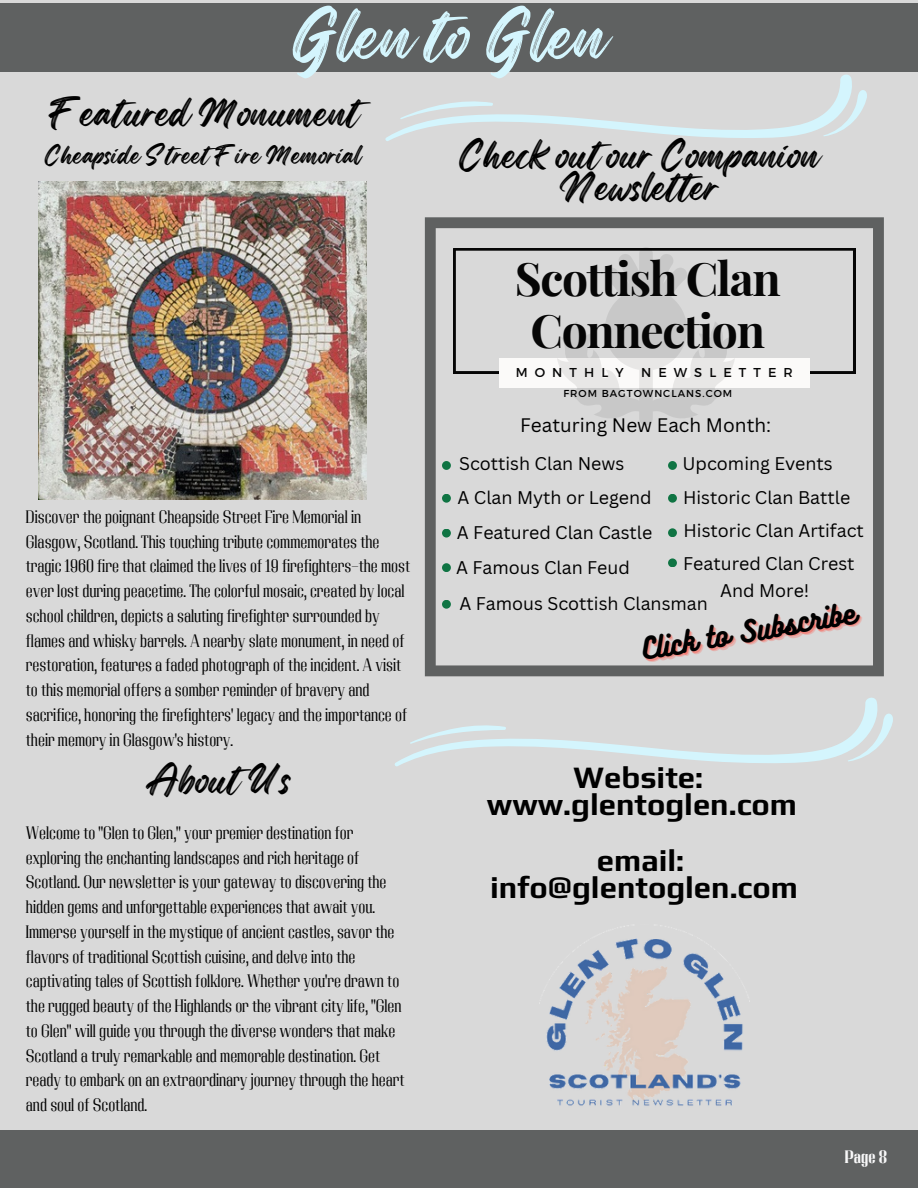
<style>
.page{position:relative;width:918px;height:1188px;background:#d9d9d9}
.page>*{position:absolute;margin:0;border:0;box-sizing:border-box;transform-origin:0 0}
.t1{font:62.85px "Regular Brush";color:#d4f5fd}
.t2{font:700 46.2px/52.5px "Playfair Display";letter-spacing:-.03em;color:#060606;text-align:center}
.t3{font:35.55px/31.5px "Regular Brush";color:#000;text-align:center}
.t4{font:700 31.05px "Play";color:#000}
.t5{font:26.85px "Bukhari Script";color:#000}
.t6{font:23.4px "Regular Brush";color:#000}
.t7{font:19.05px "Canva Sans";color:#000}
.t8{font:18px/24.8px "Adirek Serif 400";color:#000}
.t9{font:18px "Adirek Serif 700";color:#f8f8f9}
.t10{font:17.85px "Canva Sans";color:#000}
.t11{font:12.9px "Montserrat";letter-spacing:.55em;color:#060606}
.t12{font:10.05px "Montserrat";letter-spacing:.1em;color:#000}
</style>
<div class="page">
<div style="left:1px;top:1130px;width:917px;height:58px;background:#5f6161"></div>
<div style="left:0;top:3px;width:918px;height:69px;background:#5f6161"></div>
<svg style="left:385px;top:74px;width:482px;height:67px"></svg>
<svg style="left:395px;top:697px;width:498px;height:70px"></svg>
<img style="left:39px;top:182px;width:327px;height:318px">
<svg style="left:425px;top:217px;width:459px;height:459px"></svg>
<img style="left:539px;top:925px;width:204px;height:181px">
<svg style="left:715px;top:630px;width:21px;height:19px"></svg>
<svg style="left:784px;top:618px;width:21px;height:19px"></svg>
<svg style="left:843px;top:608px;width:19px;height:19px"></svg>
<p class="t1" style="left:290px;top:-15px;width:319px">Glen to Glen</p>
<p class="t3" style="left:48px;top:96px;width:313px">Featured Monument</p>
<p class="t6" style="left:44px;top:137px;width:319px">Cheapside Street Fire Memorial</p>
<p class="t8" style="left:26px;top:504px;width:386px">Discover the poignant Cheapside Street Fire Memorial in Glasgow, Scotland. This touching tribute commemorates the tragic 1960 fire that claimed the lives of 19 firefighters—the most ever lost during peacetime. The colorful mosaic, created by local school children, depicts a saluting firefighter surrounded by flames and whisky barrels. A nearby slate monument, in need of restoration, features a faded photograph of the incident. A visit to this memorial offers a somber reminder of bravery and sacrifice, honoring the firefighters' legacy and the importance of their memory in Glasgow's history.</p>
<p class="t3" style="left:145px;top:763px;width:148px">About Us</p>
<p class="t8" style="left:26px;top:820px;width:380px">Welcome to "Glen to Glen," your premier destination for exploring the enchanting landscapes and rich heritage of Scotland. Our newsletter is your gateway to discovering the hidden gems and unforgettable experiences that await you.<br>Immerse yourself in the mystique of ancient castles, savor the flavors of traditional Scottish cuisine, and delve into the captivating tales of Scottish folklore. Whether you're drawn to the rugged beauty of the Highlands or the vibrant city life, "Glen to Glen" will guide you through the diverse wonders that make Scotland a truly remarkable and memorable destination. Get ready to embark on an extraordinary journey through the heart and soul of Scotland.</p>
<p class="t3" style="left:458px;top:138px;width:363px">Check out our Companion<br>Newslet er</p>
<p class="t2" style="left:515px;top:250px;width:267px">Scottish Clan<br>Connection</p>
<p class="t11" style="left:516px;top:364px;width:109px">MONTHLY</p>
<p class="t11" style="left:641px;top:364px;width:153px">NEWSLETTER</p>
<p class="t12" style="left:563px;top:386px;width:170px">FROM BAGTOWNCLANS.COM</p>
<p class="t7" style="left:520px;top:412px;width:253px">Featuring New Each Month:</p>
<p class="t10" style="left:459px;top:451px;width:167px">Scottish Clan News</p>
<p class="t10" style="left:458px;top:485px;width:196px">A Clan Myth or Legend</p>
<p class="t10" style="left:457px;top:520px;width:197px">A Featured Clan Castle</p>
<p class="t10" style="left:456px;top:555px;width:175px">A Famous Clan Feud</p>
<p class="t10" style="left:682px;top:451px;width:152px">Upcoming Events</p>
<p class="t10" style="left:683px;top:485px;width:169px">Historic Clan Battle</p>
<p class="t10" style="left:683px;top:518px;width:182px">Historic Clan Artifact</p>
<p class="t10" style="left:683px;top:551px;width:173px">Featured Clan Crest</p>
<p class="t10" style="left:720px;top:578px;width:91px">And More!</p>
<p class="t10" style="left:460px;top:591px;width:250px">A Famous Scottish Clansman</p>
<p class="t5" style="left:640px;top:632px;width:217px;rotate:-10deg">Click to Subscribe</p>
<p class="t4" style="left:574px;top:759px;width:131px">Website:</p>
<p class="t4" style="left:487px;top:786px;width:312px">www.glentoglen.com</p>
<p class="t4" style="left:597px;top:842px;width:89px">email:</p>
<p class="t4" style="left:490px;top:869px;width:309px">info@glentoglen.com</p>
<p class="t9" style="left:845px;top:1147px;width:44px">Page 8</p>
</div>
